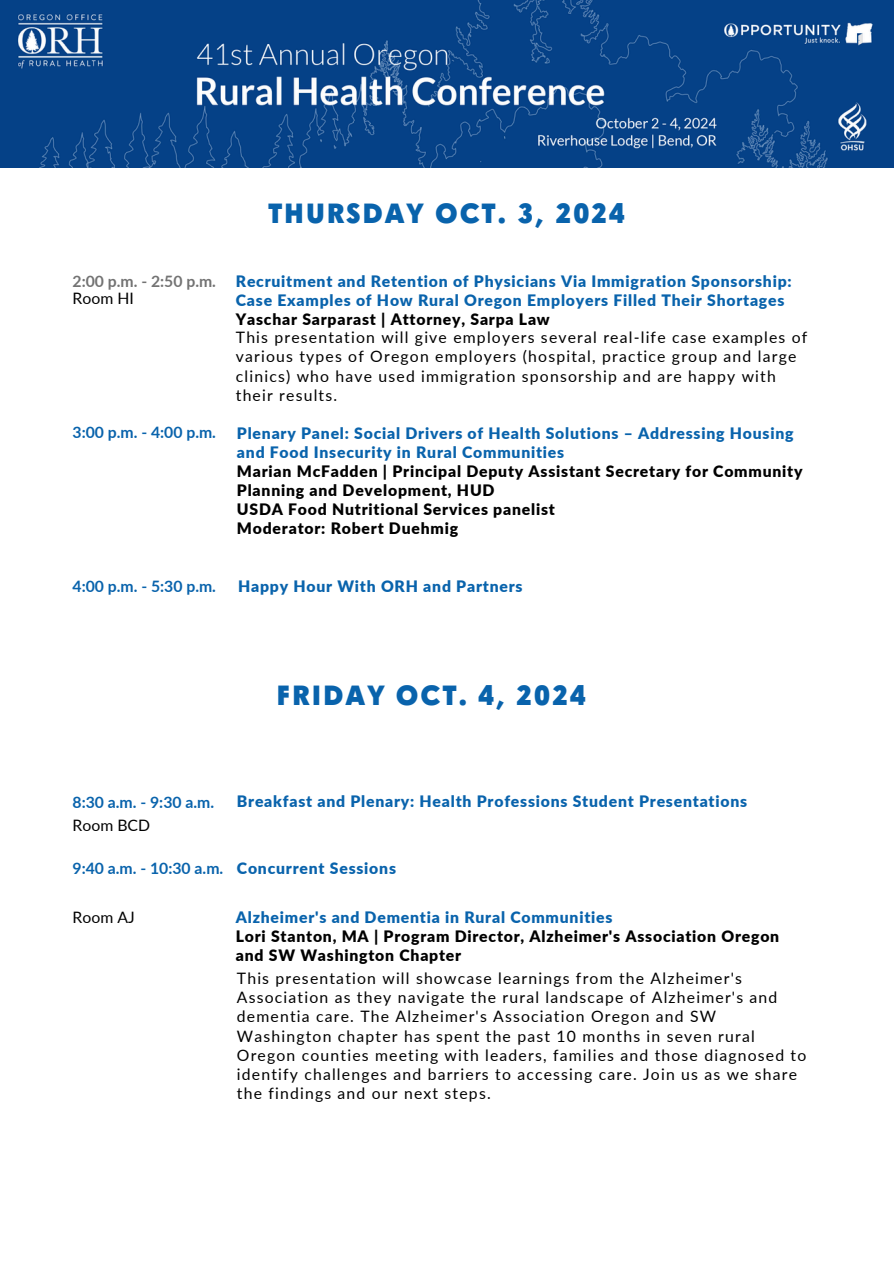
<style>
.page{position:relative;width:894px;height:1264px;background:#fff}
.page>*{position:absolute;margin:0;border:0;box-sizing:border-box;transform-origin:0 0}
.t1{font:900 27px "Century Gothic";letter-spacing:.075em;color:#0963ac}
.t2{font:15.75px/19.2px "Lato";letter-spacing:.075em;color:#000}
.t3{font:900 15.75px/19.2px "Lato";letter-spacing:.05em;color:#000}
.t4{font:900 15.75px/19.2px "Lato";letter-spacing:.05em;color:#0963ac}
.t5{font:700 15.75px "Lato";color:#0963ac}
.t6{font:700 15.75px "Lato";color:#737373}
.s1{color:#0963ac}
</style>
<div class="page">
<img style="left:0;top:0;width:893px;height:168px">
<p class="t6" style="left:73px;top:271px;width:145px">2:00 p.m. - 2:50 p.m.</p>
<p class="t2" style="left:73px;top:288px;width:63px">Room HI</p>
<p class="t5" style="left:73px;top:423px;width:145px">3:00 p.m. - 4:00 p.m.</p>
<p class="t1" style="left:268px;top:193px;width:358px">THURSDAY OCT. 3, 2024</p>
<h2 class="t4" style="left:236px;top:271px;width:557px">Recruitment and Retention of Physicians Via Immigration Sponsorship:<br>Case Examples of How Rural Oregon Employers Filled Their Shortages</h2>
<p class="t3" style="left:236px;top:309px;width:315px">Yaschar Sarparast | Attorney, Sarpa Law</p>
<p class="t2" style="left:236px;top:327px;width:573px">This presentation will give employers several real-life case examples of various types of Oregon employers (hospital, practice group and large clinics) who have used immigration sponsorship and are happy with their results.</p>
<p class="t3" style="left:237px;top:423px;width:567px"><span class="s1">Plenary Panel: Social Drivers of Health Solutions – Addressing Housing and Food Insecurity in Rural Communities<br></span>Marian McFadden | Principal Deputy Assistant Secretary for Community Planning and Development, HUD<br>USDA Food Nutritional Services panelist<br>Moderator: Robert Duehmig</p>
<p class="t5" style="left:73px;top:576px;width:145px">4:00 p.m. - 5:30 p.m.</p>
<h2 class="t4" style="left:238px;top:576px;width:286px">Happy Hour With ORH and Partners</h2>
<h1 class="t1" style="left:276px;top:674px;width:311px">FRIDAY OCT. 4, 2024</h1>
<h2 class="t5" style="left:73px;top:792px;width:143px">8:30 a.m. - 9:30 a.m.</h2>
<p class="t2" style="left:73px;top:815px;width:79px">Room BCD</p>
<p class="t4" style="left:237px;top:791px;width:511px">Breakfast and Plenary: Health Professions Student Presentations</p>
<p class="t5" style="left:73px;top:858px;width:152px">9:40 a.m. - 10:30 a.m.</p>
<p class="t4" style="left:237px;top:857px;width:161px">Concurrent Sessions</p>
<p class="t2" style="left:73px;top:907px;width:64px">Room AJ</p>
<p class="t4" style="left:236px;top:907px;width:378px">Alzheimer's and Dementia in Rural Communities</p>
<p class="t3" style="left:236px;top:926px;width:544px">Lori Stanton, MA | Program Director, Alzheimer's Association Oregon and SW Washington Chapter</p>
<p class="t2" style="left:237px;top:968px;width:570px">This presentation will showcase learnings from the Alzheimer's Association as they navigate the rural landscape of Alzheimer's and dementia care. The Alzheimer's Association Oregon and SW Washington chapter has spent the past 10 months in seven rural Oregon counties meeting with leaders, families and those diagnosed to identify challenges and barriers to accessing care. Join us as we share the findings and our next steps.</p>
</div>
